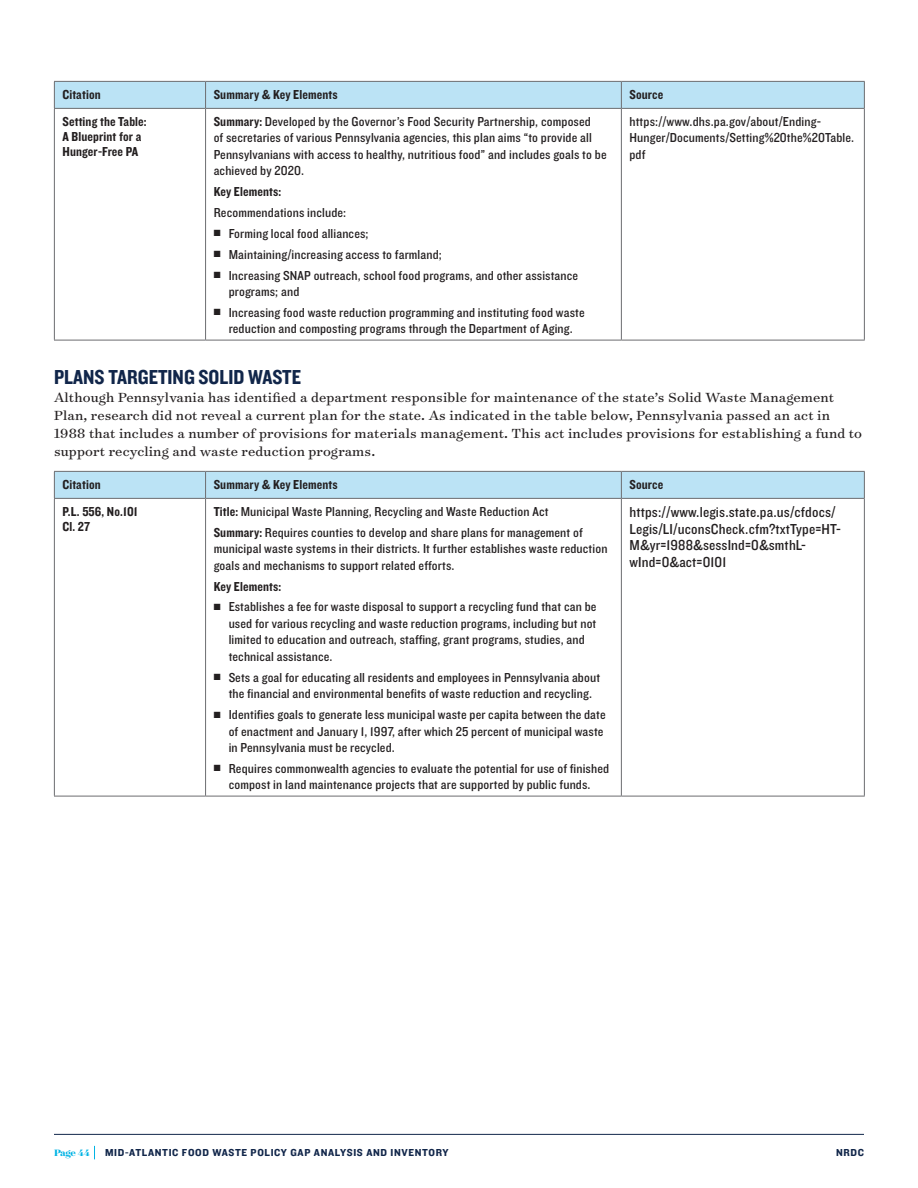
<style>
.page{position:relative;width:918px;height:1188px;background:#fff}
.page>*{position:absolute;margin:0;border:0;box-sizing:border-box;transform-origin:0 0}
.t1{font:21px "Knockout 50 Welterweight";color:#11264a}
.t2{font:15px/18px "Surveyor Text";letter-spacing:.01em;color:#231f20}
.t3{font:15px/16.5px "Knockout 30 Junior Welterwt";letter-spacing:.01em;color:#231f20}
.t4{font:13.5px/16.5px "Knockout 30 Junior Welterwt";letter-spacing:.01em;color:#231f20}
.t5{font:13.5px/15px "Knockout 50 Welterweight";letter-spacing:.01em;color:#231f20}
.t6{font:10.5px "Knockout 51 Middleweight";letter-spacing:.06em;color:#11264a}
.t7{font:700 10.5px "Surveyor Display";letter-spacing:-.03em;color:#00b3e4}
.s1{font-family:"Knockout 50 Welterweight"}
</style>
<div class="page">
<hr style="left:54px;top:1134px;width:810px;height:1px;background:#11264a">
<svg style="left:94px;top:1146px;width:1px;height:13px"></svg>
<svg style="left:54px;top:81px;width:811px;height:27px;background:#b7deef"></svg>
<hr style="left:54px;top:108px;width:152px;height:1px;background:#6c6d70">
<hr style="left:206px;top:108px;width:415px;height:1px;background:#6c6d70">
<hr style="left:621px;top:108px;width:244px;height:1px;background:#6c6d70">
<hr style="left:54px;top:109px;width:1px;height:231px;background:#6c6d70">
<hr style="left:205px;top:109px;width:1px;height:231px;background:#6c6d70">
<hr style="left:621px;top:109px;width:1px;height:231px;background:#6c6d70">
<hr style="left:864px;top:109px;width:1px;height:231px;background:#6c6d70">
<hr style="left:54px;top:340px;width:152px;height:1px;background:#6c6d70">
<hr style="left:206px;top:340px;width:415px;height:1px;background:#6c6d70">
<hr style="left:621px;top:340px;width:244px;height:1px;background:#6c6d70">
<svg style="left:54px;top:471px;width:811px;height:27px;background:#b7deef"></svg>
<hr style="left:54px;top:498px;width:152px;height:1px;background:#6c6d70">
<hr style="left:54px;top:499px;width:1px;height:297px;background:#6c6d70">
<hr style="left:206px;top:498px;width:415px;height:1px;background:#6c6d70">
<hr style="left:205px;top:499px;width:1px;height:297px;background:#6c6d70">
<hr style="left:621px;top:498px;width:244px;height:1px;background:#6c6d70">
<hr style="left:621px;top:499px;width:1px;height:297px;background:#6c6d70">
<hr style="left:864px;top:499px;width:1px;height:297px;background:#6c6d70">
<hr style="left:54px;top:796px;width:152px;height:1px;background:#6c6d70">
<hr style="left:206px;top:796px;width:415px;height:1px;background:#6c6d70">
<hr style="left:621px;top:796px;width:244px;height:1px;background:#6c6d70">
<p class="t5" style="left:62px;top:86px;width:40px">Citation</p>
<p class="t5" style="left:214px;top:86px;width:126px">Summary &amp; Key Elements</p>
<p class="t5" style="left:629px;top:86px;width:35px">Source</p>
<p class="t5" style="left:62px;top:113px;width:86px">Setting the Table:<br>A Blueprint for a<br>Hunger-Free PA</p>
<p class="t4" style="left:214px;top:113px;width:394px"><span class="s1">Summary:</span> Developed by the Governor’s Food Security Partnership, composed<br>of secretaries of various Pennsylvania agencies, this plan aims “to provide all Pennsylvanians with access to healthy, nutritious food” and includes goals to be achieved by 2020.</p>
<p class="t5" style="left:214px;top:184px;width:69px">Key Elements:</p>
<p class="t4" style="left:214px;top:204px;width:134px">Recommendations include:</p>
<p class="t4" style="left:214px;top:225px;width:156px">■ Forming local food alliances;</p>
<p class="t4" style="left:214px;top:245px;width:230px">■ Maintaining/increasing access to farmland;</p>
<p class="t4" style="left:229px;top:266px;width:351px;text-indent:-15px">■ Increasing SNAP outreach, school food programs, and other assistance programs; and</p>
<p class="t4" style="left:214px;top:304px;width:373px;text-align:center">■ Increasing food waste reduction programming and instituting food waste reduction and composting programs through the Department of Aging.</p>
<p class="t4" style="left:629px;top:113px;width:226px">https://www.dhs.pa.gov/about/Ending-<br>Hunger/Documents/Setting%20the%20Table. pdf</p>
<h1 class="t1" style="left:54px;top:364px;width:249px">PLANS TARGETING SOLID WASTE</h1>
<p class="t2" style="left:54px;top:388px;width:810px">Although Pennsylvania has identified a department responsible for maintenance of the state’s Solid Waste Management Plan, research did not reveal a current plan for the state. As indicated in the table below, Pennsylvania passed an act in 1988 that includes a number of provisions for materials management. This act includes provisions for establishing a fund to support recycling and waste reduction programs.</p>
<p class="t5" style="left:62px;top:476px;width:40px">Citation</p>
<p class="t5" style="left:214px;top:476px;width:126px">Summary &amp; Key Elements</p>
<p class="t5" style="left:629px;top:476px;width:35px">Source</p>
<p class="t5" style="left:62px;top:503px;width:77px">P.L. 556, No.101<br>Cl. 27</p>
<p class="t4" style="left:214px;top:500px;width:371px;line-height:20.9px"><span class="s1">Title:</span> Municipal Waste Planning, Recycling and Waste Reduction Act<br><span class="s1">Summary:</span> Requires counties to develop and share plans for management of</p>
<p class="t4" style="left:214px;top:540px;width:395px">municipal waste systems in their districts. It further establishes waste reduction goals and mechanisms to support related efforts.</p>
<p class="t5" style="left:214px;top:578px;width:69px">Key Elements:</p>
<p class="t4" style="left:229px;top:598px;width:369px;text-indent:-15px">■ Establishes a fee for waste disposal to support a recycling fund that can be used for various recycling and waste reduction programs, including but not limited to education and outreach, staffing, grant programs, studies, and technical assistance.</p>
<p class="t4" style="left:214px;top:668px;width:388px;text-align:center">■ Sets a goal for educating all residents and employees in Pennsylvania about the financial and environmental benefits of waste reduction and recycling.</p>
<p class="t4" style="left:229px;top:706px;width:379px;text-indent:-15px">■ Identifies goals to generate less municipal waste per capita between the date of enactment and January 1, 1997, after which 25 percent of municipal waste in Pennsylvania must be recycled.</p>
<p class="t4" style="left:214px;top:760px;width:397px;text-align:center">■ Requires commonwealth agencies to evaluate the potential for use of finished compost in land maintenance projects that are supported by public funds.</p>
<p class="t3" style="left:629px;top:503px;width:213px">https://www.legis.state.pa.us/cfdocs/ Legis/LI/uconsCheck.cfm?txtType=HT-M&amp;yr=1988&amp;sessInd=0&amp;smthL&shy;wInd=0&amp;act=0101</p>
<p class="t7" style="left:54px;top:1146px;width:37px">Page 44</p>
<p class="t6" style="left:105px;top:1146px;width:345px">MID-ATLANTIC FOOD WASTE POLICY GAP ANALYSIS AND INVENTORY</p>
<p class="t6" style="left:836px;top:1146px;width:29px">NRDC</p>
</div>
